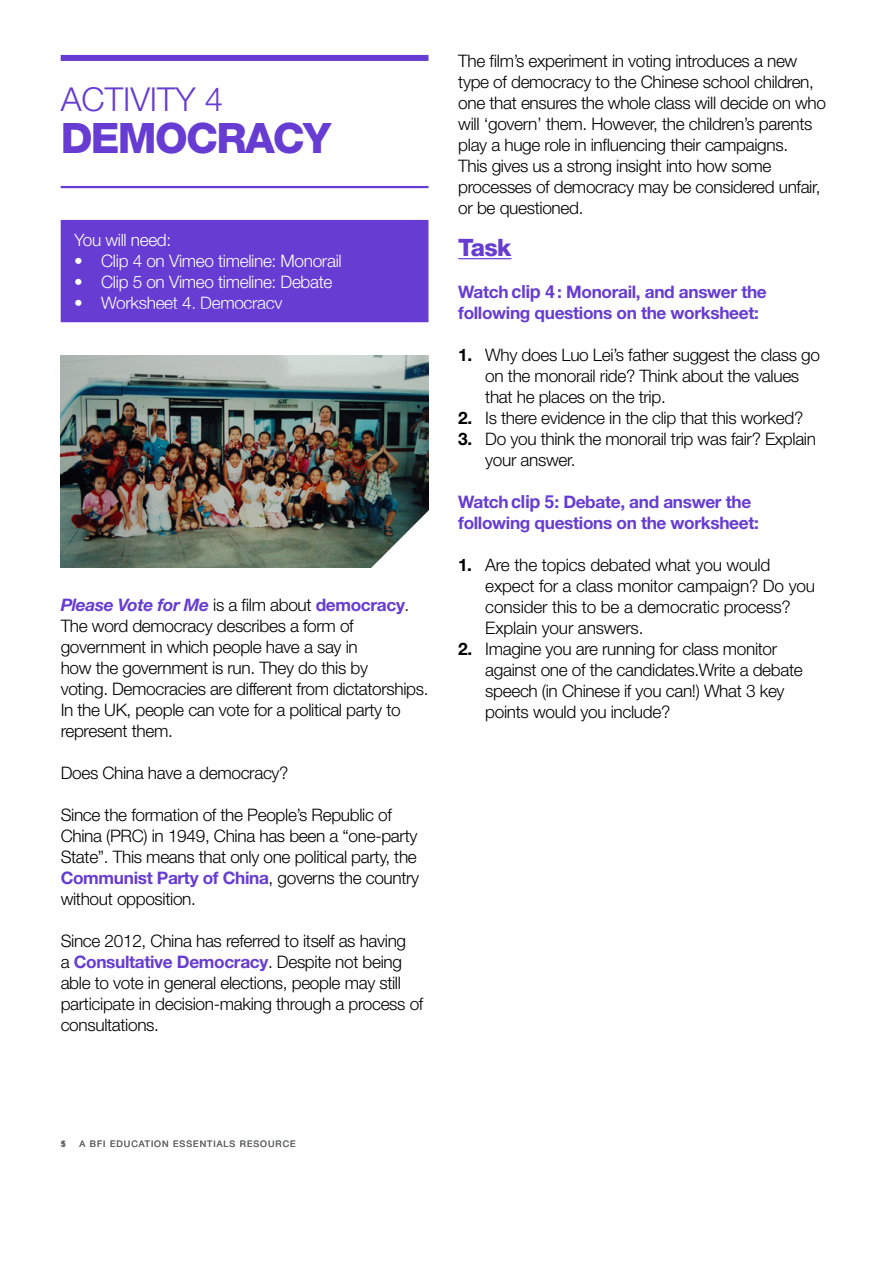
<style>
.page{position:relative;width:893px;height:1263px;background:#fff}
.page>*{position:absolute;margin:0;border:0;box-sizing:border-box;transform-origin:0 0}
.t1{font:800 42px "Helvetica Neue LT Std";letter-spacing:-.04em;color:#673cd2}
.t2{font:300 33px "Helvetica Neue LT Std";color:#673cd2}
.t3{font:800 24px "Helvetica Neue LT Std";color:#673cd2}
.t4{font:700 18px "Helvetica";letter-spacing:-.03em;color:#673cd2}
.t5{font:300 17.25px/21px "Helvetica Neue LT Std";letter-spacing:-.02em;color:#000}
.t6{font:700 17.25px/21px "Helvetica Neue LT Std";letter-spacing:-.02em;color:#673cd2}
.t7{font:300 17.25px "Helvetica Neue LT Std";letter-spacing:-.02em;color:#fff}
.t8{font:9px "Helvetica Neue LT Std";letter-spacing:.11em;color:#616363}
.t9{font:700 9px "Helvetica Neue LT Std";color:#616363}
.s1{font-weight:700;font-style:italic;color:#673cd2}
.s2{font-weight:700;color:#673cd2}
.s3{font-weight:700}
</style>
<div class="page">
<img style="left:61px;top:355px;width:367px;height:213px">
<svg style="left:323px;top:506px;width:106px;height:62px"></svg>
<hr style="left:458px;top:258px;width:54px;height:1px;background:#673cd2">
<div style="left:67px;top:227px;width:355px;height:88px;background:#673cd2"></div>
<div style="left:61px;top:220px;width:367px;height:102px;border:14px solid #673cd2"></div>
<div style="left:61px;top:55px;width:367px;height:6px;background:#673cd2"></div>
<hr style="left:61px;top:186px;width:367px;height:2px;background:#673cd2">
<h2 class="t2" style="left:61px;top:79px;width:164px">ACTIVITY 4</h2>
<h1 class="t1" style="left:61px;top:113px;width:272px">DEMOCRACY</h1>
<p class="t7" style="left:74px;top:229px;width:99px">You will need:</p>
<p class="t7" style="left:74px;top:250px;width:269px">• Clip 4 on Vimeo timeline: Monorail</p>
<p class="t7" style="left:74px;top:271px;width:260px">• Clip 5 on Vimeo timeline: Debate</p>
<p class="t7" style="left:74px;top:292px;width:210px">• Worksheet 4. Democracy</p>
<p class="t5" style="left:61px;top:594px;width:369px"><span class="s1">Please Vote for Me</span> is a film about <span class="s2">democracy</span>.<br>The word democracy describes a form of government in which people have a say in<br>how the government is run. They do this by<br>voting. Democracies are different from dictatorships.<br>In the UK, people can vote for a political party to represent them.</p>
<p class="t5" style="left:61px;top:761px;width:229px">Does China have a democracy?</p>
<p class="t5" style="left:61px;top:803px;width:360px">Since the formation of the People’s Republic of China (PRC) in 1949, China has been a “one-party State”. This means that only one political party, the <span class="s2">Communist Party of China</span>, governs the country without opposition.</p>
<p class="t5" style="left:61px;top:929px;width:364px">Since 2012, China has referred to itself as having<br>a <span class="s2">Consultative Democracy</span>. Despite not being able to vote in general elections, people may still participate in decision-making through a process of consultations.</p>
<p class="t5" style="left:458px;top:50px;width:369px">The film’s experiment in voting introduces a new type of democracy to the Chinese school children, one that ensures the whole class will decide on who will ‘govern’ them. However, the children’s parents play a huge role in influencing their campaigns.<br>This gives us a strong insight into how some processes of democracy may be considered unfair, or be questioned.</p>
<h3 class="t3" style="left:458px;top:233px;width:55px">Task</h3>
<p class="t6" style="left:458px;top:281px;width:310px">Watch Clip 2: Monorail, and answer the following questions on the worksheet:</p>
<p class="t5" style="left:485px;top:344px;width:336px;text-indent:-27px"><span class="s3">1.</span> Why does Luo Lei’s father suggest the class go on the monorail ride? Think about the values that he places on the trip.</p>
<p class="t5" style="left:458px;top:407px;width:347px"><span class="s3">2.</span> Is there evidence in the clip that this worked?</p>
<p class="t5" style="left:485px;top:428px;width:332px;text-indent:-27px"><span class="s3">3.</span> Do you think the monorail trip was fair? Explain your answer.</p>
<p class="t6" style="left:458px;top:491px;width:302px">Watch clip 3: Debate, and answer the following questions on the worksheet:</p>
<p class="t5" style="left:485px;top:554px;width:331px;text-indent:-27px"><span class="s3">1.</span> Are the topics debated what you would expect for a class monitor campaign? Do you consider this to be a democratic process?<br>Explain your answers.</p>
<p class="t5" style="left:485px;top:638px;width:319px;text-indent:-27px"><span class="s3">2.</span> Imagine you are running for class monitor against one of the candidates.Write a debate speech (in Chinese if you can!) What 3 key points would you include?</p>
<p class="t4" style="left:512px;top:278px;width:45px">clip 4</p>
<p class="t4" style="left:511px;top:488px;width:45px">clip 5</p>
<p class="t9" style="left:61px;top:1138px;width:7px">51</p>
<p class="t8" style="left:80px;top:1138px;width:218px">A BFI EDUCATION ESSENTIALS RESOURCE</p>
</div>
